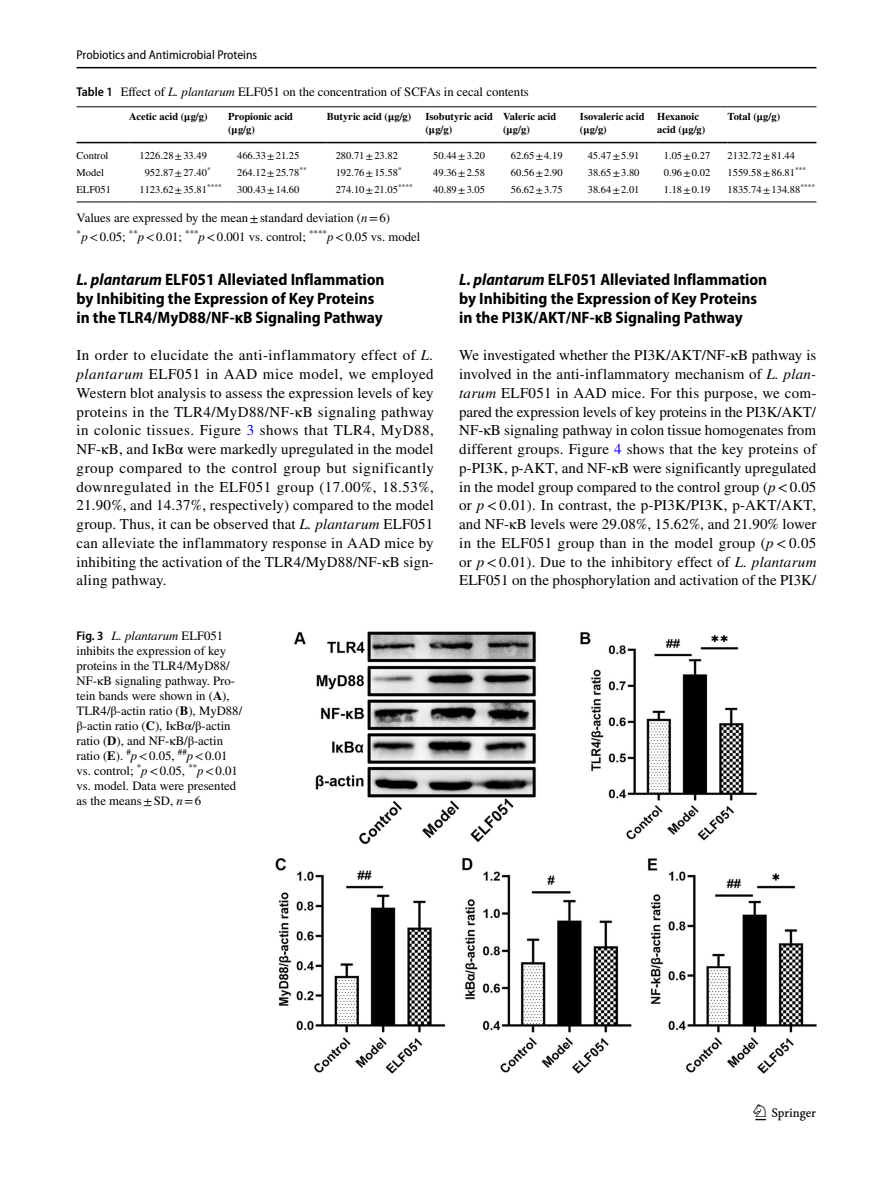
<style>
.page{position:relative;width:893px;height:1187px;background:#fff}
.page>*{position:absolute;margin:0;border:0;box-sizing:border-box;transform-origin:0 0}
.t1{font:22.5px "Springnew Regular 3";color:#000}
.t2{font:700 semi-condensed 16.5px/18.8px "Myriad Pro";color:#000}
.t3{font:15px/18.8px "STIX";letter-spacing:.01em;color:#000;text-align:justify}
.t4{font:12.75px/15px "STIX";color:#000}
.t5{font:semi-condensed 12.75px "Myriad Pro";color:#000}
.t6{font:10.5px "STIX";color:#000}
.t7{font:700 10.5px/12.8px "STIX";color:#000}
.s1{font-family:"Myriad Pro";font-weight:600;font-stretch:semi-condensed}
.s2{font-style:italic}
.s3{color:#00f}
.s4{font-weight:700}
</style>
<div class="page">
<hr style="left:77px;top:67px;width:739px;height:1px;background:#000">
<hr style="left:77px;top:106px;width:52px;height:1px;background:#000">
<hr style="left:77px;top:142px;width:52px;height:1px;background:#000">
<hr style="left:129px;top:106px;width:99px;height:1px;background:#000">
<hr style="left:129px;top:142px;width:99px;height:1px;background:#000">
<hr style="left:228px;top:106px;width:99px;height:1px;background:#000">
<hr style="left:228px;top:142px;width:99px;height:1px;background:#000">
<hr style="left:327px;top:106px;width:98px;height:1px;background:#000">
<hr style="left:327px;top:142px;width:98px;height:1px;background:#000">
<hr style="left:425px;top:106px;width:78px;height:1px;background:#000">
<hr style="left:425px;top:142px;width:78px;height:1px;background:#000">
<hr style="left:503px;top:106px;width:77px;height:1px;background:#000">
<hr style="left:503px;top:142px;width:77px;height:1px;background:#000">
<hr style="left:580px;top:106px;width:77px;height:1px;background:#000">
<hr style="left:580px;top:142px;width:77px;height:1px;background:#000">
<hr style="left:657px;top:106px;width:70px;height:1px;background:#000">
<hr style="left:657px;top:142px;width:70px;height:1px;background:#000">
<hr style="left:728px;top:106px;width:88px;height:1px;background:#000">
<hr style="left:728px;top:142px;width:88px;height:1px;background:#000">
<hr style="left:77px;top:201px;width:52px;height:1px;background:#000">
<hr style="left:129px;top:201px;width:99px;height:1px;background:#000">
<hr style="left:228px;top:201px;width:99px;height:1px;background:#000">
<hr style="left:327px;top:201px;width:98px;height:1px;background:#000">
<hr style="left:425px;top:201px;width:78px;height:1px;background:#000">
<hr style="left:503px;top:201px;width:77px;height:1px;background:#000">
<hr style="left:580px;top:201px;width:77px;height:1px;background:#000">
<hr style="left:657px;top:201px;width:70px;height:1px;background:#000">
<hr style="left:728px;top:201px;width:88px;height:1px;background:#000">
<img style="left:275px;top:631px;width:541px;height:442px">
<p class="t5" style="left:77px;top:48px;width:182px">Probiotics and Antimicrobial Proteins</p>
<p class="t4" style="left:77px;top:85px;width:454px"><span class="s1">Table 1</span> Effect of <span class="s2">L. plantarum</span> ELF051 on the concentration of SCFAs in cecal contents</p>
<p class="t7" style="left:129px;top:110px;width:80px">Acetic acid (μg/g)</p>
<p class="t7" style="left:228px;top:110px;width:66px">Propionic acid (μg/g)</p>
<p class="t7" style="left:327px;top:110px;width:86px">Butyric acid (μg/g)</p>
<p class="t7" style="left:425px;top:110px;width:69px">Isobutyric acid (μg/g)</p>
<p class="t7" style="left:503px;top:110px;width:55px">Valeric acid (μg/g)</p>
<p class="t7" style="left:580px;top:110px;width:66px">Isovaleric acid (μg/g)</p>
<p class="t7" style="left:657px;top:110px;width:50px">Hexanoic acid (μg/g)</p>
<p class="t7" style="left:727px;top:110px;width:54px">Total (μg/g)</p>
<p class="t6" style="left:77px;top:148px;width:34px">Control</p>
<p class="t6" style="left:139px;top:148px;width:69px">1226.28±33.49</p>
<p class="t6" style="left:237px;top:148px;width:64px">466.33±21.25</p>
<p class="t6" style="left:336px;top:148px;width:64px">280.71±23.82</p>
<p class="t6" style="left:433px;top:148px;width:53px">50.44±3.20</p>
<p class="t6" style="left:511px;top:148px;width:53px">62.65±4.19</p>
<p class="t6" style="left:588px;top:148px;width:53px">45.47±5.91</p>
<p class="t6" style="left:664px;top:148px;width:48px">1.05±0.27</p>
<p class="t6" style="left:727px;top:148px;width:69px">2132.72±81.44</p>
<p class="t6" style="left:77px;top:165px;width:29px">Model</p>
<p class="t6" style="left:145px;top:165px;width:68px">952.87±27.40<sup>*</sup></p>
<p class="t6" style="left:237px;top:165px;width:71px">264.12±25.78<sup>**</sup></p>
<p class="t6" style="left:336px;top:165px;width:67px">192.76±15.58<sup>*</sup></p>
<p class="t6" style="left:433px;top:165px;width:53px">49.36±2.58</p>
<p class="t6" style="left:511px;top:165px;width:53px">60.56±2.90</p>
<p class="t6" style="left:588px;top:165px;width:53px">38.65±3.80</p>
<p class="t6" style="left:664px;top:165px;width:48px">0.96±0.02</p>
<p class="t6" style="left:728px;top:165px;width:80px">1559.58±86.81<sup>***</sup></p>
<p class="t6" style="left:77px;top:183px;width:36px">ELF051</p>
<p class="t6" style="left:139px;top:183px;width:84px">1123.62±35.81<sup>****</sup></p>
<p class="t6" style="left:237px;top:183px;width:64px">300.43±14.60</p>
<p class="t6" style="left:336px;top:183px;width:79px">274.10±21.05<sup>****</sup></p>
<p class="t6" style="left:433px;top:183px;width:53px">40.89±3.05</p>
<p class="t6" style="left:511px;top:183px;width:53px">56.62±3.75</p>
<p class="t6" style="left:588px;top:183px;width:53px">38.64±2.01</p>
<p class="t6" style="left:664px;top:183px;width:48px">1.18±0.19</p>
<p class="t6" style="left:728px;top:183px;width:89px">1835.74±134.88<sup>****</sup></p>
<p class="t4" style="left:77px;top:209px;width:345px;line-height:19.2px">Values are expressed by the mean±standard deviation (<span class="s2">n</span>=6) <sup>*</sup><span class="s2">p</span>&lt;0.05; <sup>**</sup><span class="s2">p</span>&lt;0.01; <sup>***</sup><span class="s2">p</span>&lt;0.001 vs. control; <sup>****</sup><span class="s2">p</span>&lt;0.05 vs. model</p>
<p class="t2" style="left:77px;top:270px;width:310px"><span class="s2">L. plantarum</span> ELF051 Alleviated Inflammation by Inhibiting the Expression of Key Proteins in the TLR4/MyD88/NF‑κB Signaling Pathway</p>
<p class="t3" style="left:77px;top:347px;width:359px">In order to elucidate the anti-inflammatory effect of <span class="s2">L. plantarum</span> ELF051 in AAD mice model, we employed Western blot analysis to assess the expression levels of key proteins in the TLR4/MyD88/NF-κB signaling pathway in colonic tissues. Figure <span class="s3">3</span> shows that TLR4, MyD88, NF-κB, and IκBα were markedly upregulated in the model group compared to the control group but significantly downregulated in the ELF051 group (17.00%, 18.53%, 21.90%, and 14.37%, respectively) compared to the model group. Thus, it can be observed that <span class="s2">L. plantarum</span> ELF051 can alleviate the inflammatory response in AAD mice by inhibiting the activation of the TLR4/MyD88/NF-κB sign&shy;aling pathway.</p>
<p class="t4" style="left:77px;top:628px;width:167px"><span class="s1">Fig. 3</span> <span class="s2">L. plantarum</span> ELF051 inhibits the expression of key proteins in the TLR4/MyD88/<br>NF-κB signaling pathway. Pro&shy;tein bands were shown in (<span class="s4">A</span>),<br>TLR4/β-actin ratio (<span class="s4">B</span>), MyD88/ β-actin ratio (<span class="s4">C</span>), IκBα/β-actin ratio (<span class="s4">D</span>), and NF-κB/β-actin ratio (<span class="s4">E</span>). <sup>#</sup><span class="s2">p</span>&lt;0.05, <sup>##</sup><span class="s2">p</span>&lt;0.01 vs. control; <sup>*</sup><span class="s2">p</span>&lt;0.05, <sup>**</sup><span class="s2">p</span>&lt;0.01 vs. model. Data were presented as the means±SD, <span class="s2">n</span>=6</p>
<p class="t2" style="left:459px;top:270px;width:310px"><span class="s2">L. plantarum</span> ELF051 Alleviated Inflammation by Inhibiting the Expression of Key Proteins in the PI3Κ/AΚT/NF‑κB Signaling Pathway</p>
<p class="t3" style="left:459px;top:347px;width:359px">We investigated whether the PI3Κ/AΚT/NF-κB pathway is involved in the anti-inflammatory mechanism of <span class="s2">L. plan&shy;tarum</span> ELF051 in AAD mice. For this purpose, we com&shy;pared the expression levels of key proteins in the PI3K/AKT/ NF-κB signaling pathway in colon tissue homogenates from different groups. Figure <span class="s3">4</span> shows that the key proteins of p-PI3Κ, p-AΚT, and NF-κB were significantly upregulated in the model group compared to the control group (<span class="s2">p</span>&lt;0.05 or <span class="s2">p</span>&lt;0.01). In contrast, the p-PI3Κ/PI3Κ, p-AΚT/AΚT, and NF-κB levels were 29.08%, 15.62%, and 21.90% lower in the ELF051 group than in the model group (<span class="s2">p</span>&lt;0.05 or <span class="s2">p</span>&lt;0.01). Due to the inhibitory effect of <span class="s2">L. plantarum </span>ELF051 on the phosphorylation and activation of the PI3K/</p>
<h1 class="t1" style="left:755px;top:1104px;width:62px">1 3</h1>
</div>
